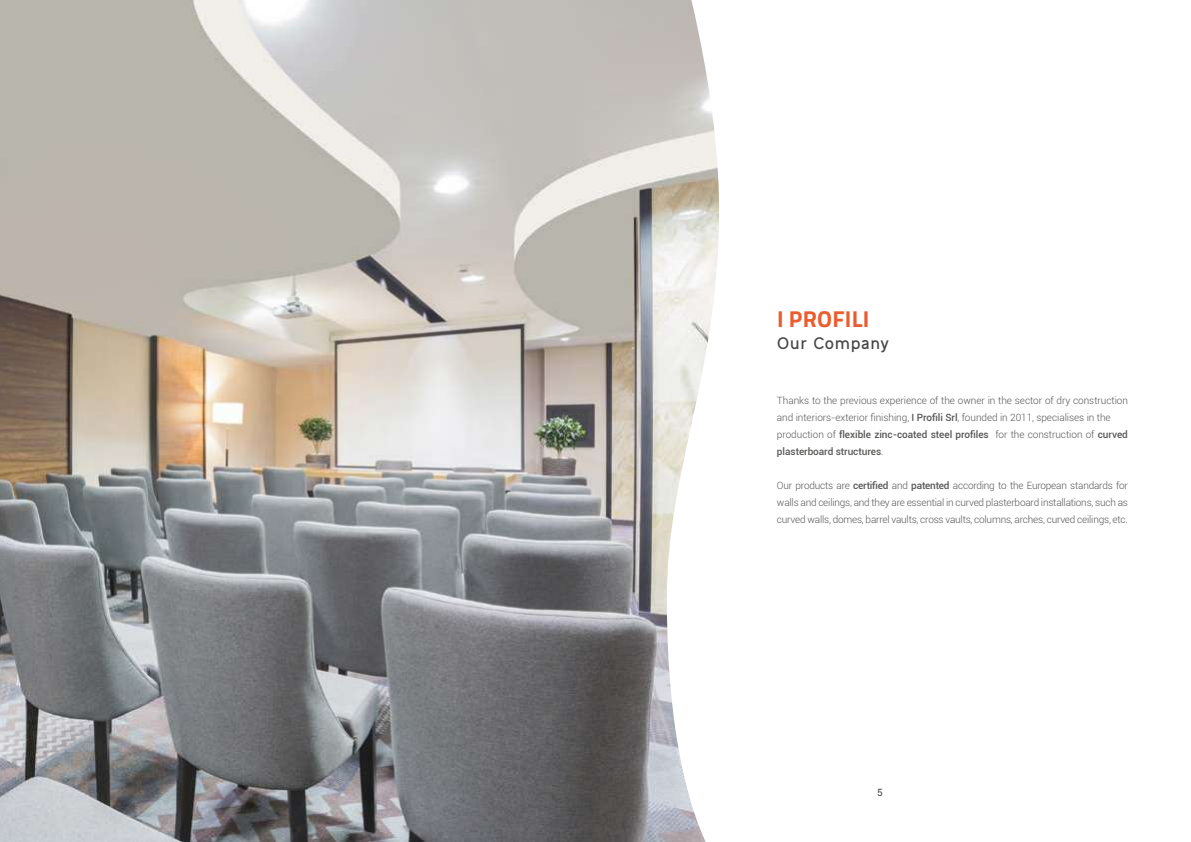
<style>
.page{position:relative;width:1191px;height:842px;background:#fff}
.page>*{position:absolute;margin:0;border:0;box-sizing:border-box;transform-origin:0 0}
.t1{font:700 23px "Titillium Web";letter-spacing:.01em;color:#eb5c2e}
.t2{font:700 15px "Ogonek";color:#474747}
.t3{font:300 10px/17px "Roboto";letter-spacing:-.005em;color:#575756}
.t4{font:10px "Roboto";color:#474747}
.s1{font-weight:500}
</style>
<div class="page">
<img style="left:0;top:0;width:719px;height:842px">
<h1 class="t1" style="left:777px;top:301px;width:94px">I PROFILI</h1>
<h2 class="t2" style="left:777px;top:332px;width:113px">Our Company</h2>
<p class="t3" style="left:777px;top:391px;width:352px">Thanks to the previous experience of the owner in the sector of dry construction and interiors-exterior finishing, <span class="s1">I Profili Srl</span>, founded in 2011, specialises in the production of <span class="s1">flexible zinc-coated steel profiles</span> for the construction of <span class="s1">curved plasterboard structures</span>.</p>
<p class="t3" style="left:777px;top:476px;width:352px;text-align:justify">Our products are <span class="s1">certified</span> and <span class="s1">patented</span> according to the European standards for walls and ceilings, and they are essential in curved plasterboard installations, such as curved walls, domes, barrel vaults, cross vaults, columns, arches, curved ceilings, etc.</p>
<p class="t4" style="left:877px;top:786px;width:7px">5</p>
</div>
